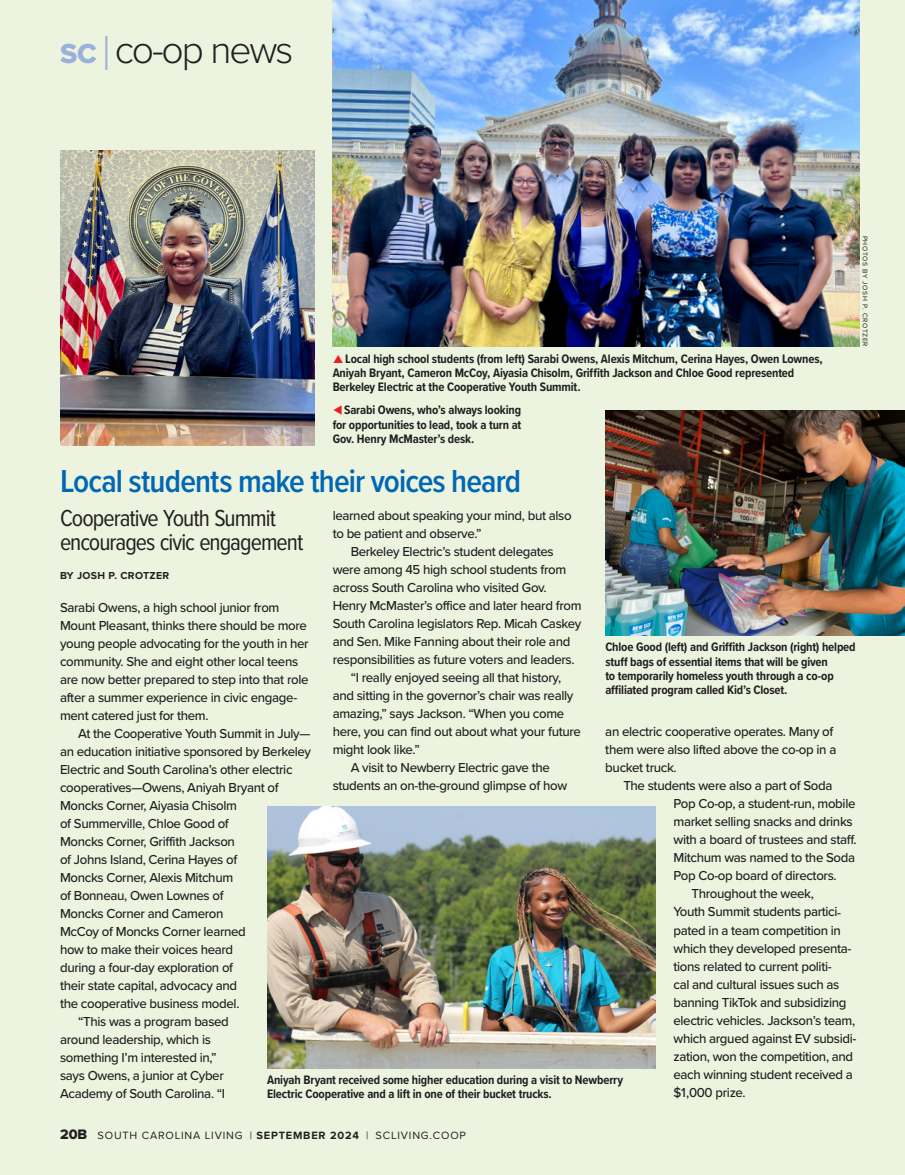
<style>
.page{position:relative;width:905px;height:1175px;background:#fff}
.page>*{position:absolute;margin:0;border:0;box-sizing:border-box;transform-origin:0 0}
.t1{font:300 39px "Proxima Nova";letter-spacing:-.055em;color:#231f20}
.t2{font:600 33px "Proxima Nova Cond";letter-spacing:-.025em;color:#0166b3}
.t3{font:24px/24px "Proxima Nova Cond";letter-spacing:-.04em;color:#231f20}
.t4{font:500 13.5px/18px "Proxima Nova";letter-spacing:-.025em;color:#231f20}
.t5{font:700 12.75px/14.2px "Proxima Nova Cond";letter-spacing:-.015em;color:#231f20}
.t6{font:10.95px "Proxima Nova";letter-spacing:.075em;color:#231f20}
.t7{font:700 10.5px "Proxima Nova";letter-spacing:.03em;color:#231f20}
.t8{font:6.9px "Proxima Nova";letter-spacing:.09em;color:#231f20}
.s1{font-family:"Proxima Nova Extrabld";font-weight:400;font-size:28.5px;color:#9cb1da}
.s2{font-size:48px;color:#9cb1da}
.s3{color:#ee1d23}
.s4{font-family:"Proxima Nova Extrabld";font-size:14.25px}
.s5{font-weight:700}
</style>
<div class="page">
<div style="left:0;top:0;width:904px;height:1174px;background:#ecf4df"></div>
<img style="left:605px;top:410px;width:299px;height:225px">
<img style="left:332px;top:0;width:528px;height:346px">
<img style="left:60px;top:150px;width:255px;height:295px">
<img style="left:268px;top:806px;width:387px;height:262px">
<h1 class="t1" style="left:60px;top:21px;width:235px"><span class="s1">SC</span> <span class="s2">|</span>co-op news</h1>
<p class="t5" style="left:332px;top:351px;width:491px;text-indent:13px">Local high school students (from left) Sarabi Owens, Alexis Mitchum, Cerina Hayes, Owen Lownes,<br>Aniyah Bryant, Cameron McCoy, Aiyasia Chisolm, Griffith Jackson and Chloe Good represented<br>Berkeley Electric at the Cooperative Youth Summit.</p>
<p class="t5" style="left:333px;top:403px;width:190px;text-align:justify"><span class="s3">▼</span> Sarabi Owens, who’s always looking for opportunities to lead, took a turn at Gov. Henry McMaster’s desk.</p>
<p class="t8" style="left:870px;top:235px;width:113px;rotate:90deg">PHOTOS BY JOSH P. CROTZER</p>
<h2 class="t2" style="left:60px;top:456px;width:462px">Local students make their voices heard</h2>
<h3 class="t3" style="left:60px;top:505px;width:245px">Cooperative Youth Summit encourages civic engagement</h3>
<p class="t7" style="left:60px;top:567px;width:111px">BY JOSH P. CROTZER</p>
<p class="t4" style="left:60px;top:598px;width:250px">Sarabi Owens, a high school junior from Mount Pleasant, thinks there should be more young people advocating for the youth in her community. She and eight other local teens are now better prepared to step into that role after a summer experience in civic engage&shy;ment catered just for them.</p>
<p class="t4" style="left:78px;top:724px;width:234px">At the Cooperative Youth Summit in July—</p>
<p class="t4" style="left:60px;top:742px;width:253px">an education initiative sponsored by Berkeley</p>
<p class="t4" style="left:60px;top:760px;width:234px">Electric and South Carolina’s other electric</p>
<p class="t4" style="left:60px;top:778px;width:220px">cooperatives—Owens, Aniyah Bryant of</p>
<p class="t4" style="left:60px;top:796px;width:178px">Moncks Corner, Aiyasia Chisolm</p>
<p class="t4" style="left:60px;top:814px;width:170px">of Summerville, Chloe Good of</p>
<p class="t4" style="left:60px;top:832px;width:176px">Moncks Corner, Griffith Jackson</p>
<p class="t4" style="left:60px;top:850px;width:179px">of Johns Island, Cerina Hayes of</p>
<p class="t4" style="left:60px;top:868px;width:175px">Moncks Corner, Alexis Mitchum</p>
<p class="t4" style="left:60px;top:886px;width:165px">of Bonneau, Owen Lownes of</p>
<p class="t4" style="left:60px;top:904px;width:165px">Moncks Corner and Cameron</p>
<p class="t4" style="left:60px;top:922px;width:187px">McCoy of Moncks Corner learned</p>
<p class="t4" style="left:60px;top:940px;width:175px">how to make their voices heard</p>
<p class="t4" style="left:60px;top:958px;width:175px">during a four-day exploration of</p>
<p class="t4" style="left:60px;top:976px;width:179px">their state capital, advocacy and</p>
<p class="t4" style="left:60px;top:994px;width:181px">the cooperative business model.</p>
<p class="t4" style="left:78px;top:1012px;width:152px">“This was a program based</p>
<p class="t4" style="left:60px;top:1030px;width:152px">around leadership, which is</p>
<p class="t4" style="left:60px;top:1048px;width:158px">something I’m interested in,”</p>
<p class="t4" style="left:60px;top:1066px;width:165px">says Owens, a junior at Cyber</p>
<p class="t4" style="left:60px;top:1084px;width:167px">Academy of South Carolina. “I</p>
<p class="t4" style="left:332px;top:506px;width:240px">learned about speaking your mind, but also to be patient and observe.”</p>
<p class="t4" style="left:351px;top:542px;width:204px">Berkeley Electric’s student delegates</p>
<p class="t4" style="left:332px;top:560px;width:235px">were among 45 high school students from</p>
<p class="t4" style="left:332px;top:578px;width:215px">across South Carolina who visited Gov.</p>
<p class="t4" style="left:332px;top:596px;width:250px">Henry McMaster’s office and later heard from</p>
<p class="t4" style="left:332px;top:614px;width:250px">South Carolina legislators Rep. Micah Caskey</p>
<p class="t4" style="left:332px;top:632px;width:239px">and Sen. Mike Fanning about their role and</p>
<p class="t4" style="left:332px;top:650px;width:243px">responsibilities as future voters and leaders.</p>
<p class="t4" style="left:351px;top:668px;width:212px">“I really enjoyed seeing all that history,</p>
<p class="t4" style="left:332px;top:686px;width:242px">and sitting in the governor’s chair was really</p>
<p class="t4" style="left:332px;top:704px;width:233px">amazing,” says Jackson. “When you come</p>
<p class="t4" style="left:332px;top:722px;width:250px">here, you can find out about what your future</p>
<p class="t4" style="left:332px;top:740px;width:89px">might look like.”</p>
<p class="t4" style="left:351px;top:758px;width:201px">A visit to Newberry Electric gave the</p>
<p class="t4" style="left:332px;top:776px;width:236px">students an on-the-ground glimpse of how</p>
<p class="t5" style="left:605px;top:639px;width:252px">Chloe Good (left) and Griffith Jackson (right) helped stuff bags of essential items that will be given<br>to temporarily homeless youth through a co-op affiliated program called Kid’s Closet.</p>
<p class="t4" style="left:605px;top:722px;width:233px">an electric cooperative operates. Many of them were also lifted above the co-op in a bucket truck.</p>
<p class="t4" style="left:623px;top:776px;width:211px">The students were also a part of Soda</p>
<p class="t4" style="left:673px;top:794px;width:183px">Pop Co-op, a student-run, mobile</p>
<p class="t4" style="left:673px;top:812px;width:181px">market selling snacks and drinks</p>
<p class="t4" style="left:673px;top:830px;width:184px">with a board of trustees and staff.</p>
<p class="t4" style="left:673px;top:848px;width:183px">Mitchum was named to the Soda</p>
<p class="t4" style="left:673px;top:866px;width:165px">Pop Co-op board of directors.</p>
<p class="t4" style="left:691px;top:884px;width:124px">Throughout the week,</p>
<p class="t4" style="left:673px;top:902px;width:169px">Youth Summit students partici-</p>
<p class="t4" style="left:673px;top:920px;width:169px">pated in a team competition in</p>
<p class="t4" style="left:673px;top:938px;width:180px">which they developed presenta-</p>
<p class="t4" style="left:673px;top:956px;width:160px">tions related to current politi-</p>
<p class="t4" style="left:673px;top:974px;width:167px">cal and cultural issues such as</p>
<p class="t4" style="left:673px;top:992px;width:174px">banning TikTok and subsidizing</p>
<p class="t4" style="left:673px;top:1010px;width:183px">electric vehicles. Jackson’s team,</p>
<p class="t4" style="left:673px;top:1028px;width:184px">which argued against EV subsidi-</p>
<p class="t4" style="left:673px;top:1046px;width:181px">zation, won the competition, and</p>
<p class="t4" style="left:673px;top:1064px;width:181px">each winning student received a</p>
<p class="t4" style="left:673px;top:1082px;width:74px">$1,000 prize.</p>
<p class="t5" style="left:267px;top:1072px;width:357px">Aniyah Bryant received some higher education during a visit to Newberry<br>Electric Cooperative and a lift in one of their bucket trucks.</p>
<p class="t6" style="left:60px;top:1127px;width:407px"><span class="s4">20B</span> SOUTH CAROLINA LIVING | <span class="s5">SEPTEMBER 2024</span> | SCLIVING.COOP</p>
</div>
